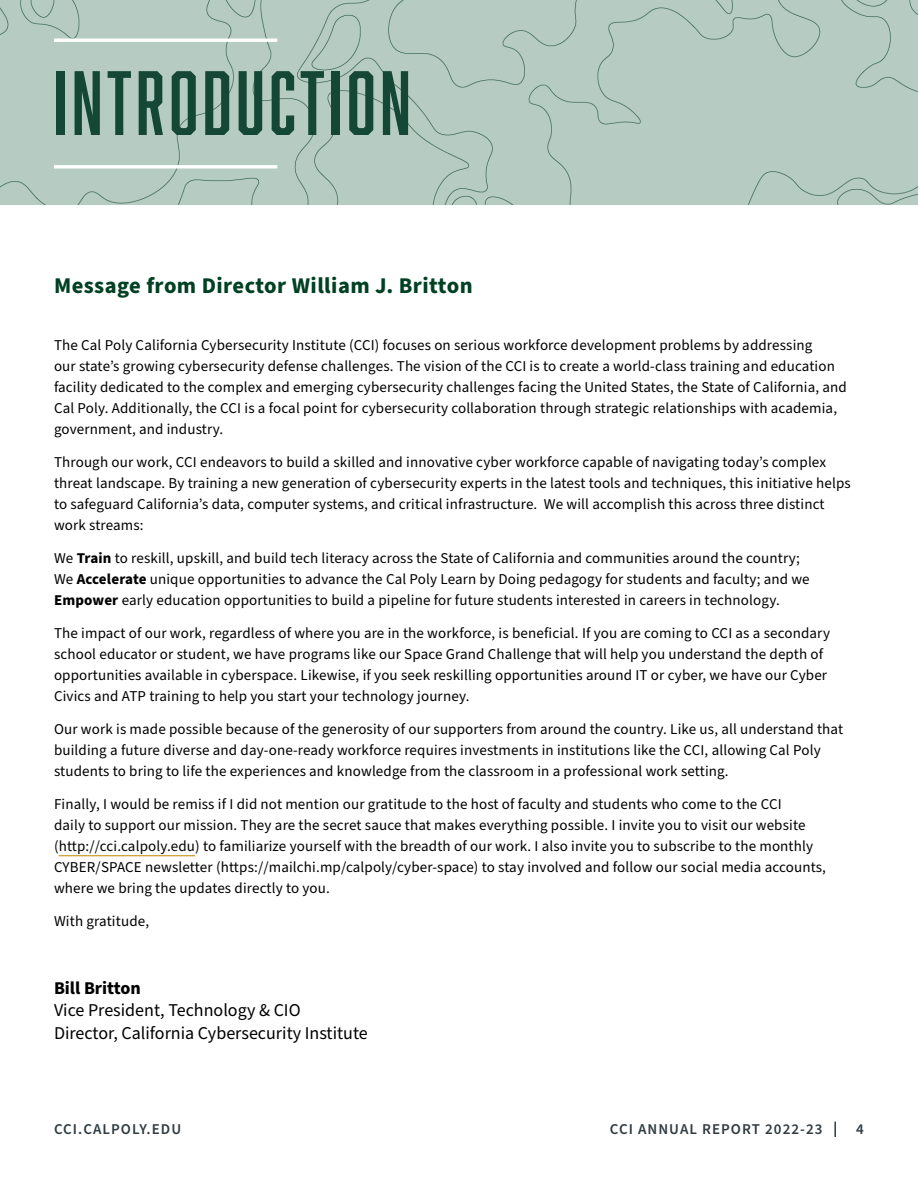
<style>
.page{position:relative;width:918px;height:1188px;background:#fff}
.page>*{position:absolute;margin:0;border:0;box-sizing:border-box;transform-origin:0 0}
.Large_section_title_marker__h2{font:84px "Abolition";letter-spacing:.05em;color:#144735}
.Section_sub_subheading__h3{font:700 22.5px "Source Sans Pro";letter-spacing:.02em;color:#004023}
.t1{font:18px "Source Sans Pro";color:#000}
.t2{font:700 18px "Source Sans Pro";color:#000}
.body_text__p{font:15px/21px "Source Sans Pro";letter-spacing:.01em;color:#000}
.t3{font:600 15px "Source Sans Pro";letter-spacing:.07em;color:#303c42}
.s1{font-weight:700}
</style>
<div class="page">
<svg style="left:834px;top:1122px;width:2px;height:15px"></svg>
<div style="left:0;top:0;width:918px;height:205px;background:#b6ccc2"></div>
<hr style="left:54px;top:39px;width:223px;height:3px;background:#fff">
<hr style="left:54px;top:165px;width:223px;height:3px;background:#fff">
<hr style="left:59px;top:855px;width:136px;height:1px;background:#c7911b">
<h2 class="Large_section_title_marker__h2" style="left:54px;top:54px;width:358px">INTRODUCTION</h2>
<h3 class="Section_sub_subheading__h3" style="left:54px;top:270px;width:420px">Message from Director William J. Britton</h3>
<p class="body_text__p" style="left:54px;top:335px;width:794px">The Cal Poly California Cybersecurity Institute (CCI) focuses on serious workforce development problems by addressing<br>our state’s growing cybersecurity defense challenges. The vision of the CCI is to create a world-class training and education facility dedicated to the complex and emerging cybersecurity challenges facing the United States, the State of California, and Cal Poly. Additionally, the CCI is a focal point for cybersecurity collaboration through strategic relationships with academia, government, and industry.</p>
<p class="body_text__p" style="left:54px;top:452px;width:798px">Through our work, CCI endeavors to build a skilled and innovative cyber workforce capable of navigating today’s complex threat landscape. By training a new generation of cybersecurity experts in the latest tools and techniques, this initiative helps to safeguard California’s data, computer systems, and critical infrastructure. We will accomplish this across three distinct work streams:</p>
<p class="body_text__p" style="left:54px;top:548px;width:757px">We <span class="s1">Train</span> to reskill, upskill, and build tech literacy across the State of California and communities around the country;<br>We <span class="s1">Accelerate</span> unique opportunities to advance the Cal Poly Learn by Doing pedagogy for students and faculty; and we<br><span class="s1">Empower</span> early education opportunities to build a pipeline for future students interested in careers in technology.</p>
<p class="body_text__p" style="left:54px;top:623px;width:778px">The impact of our work, regardless of where you are in the workforce, is beneficial. If you are coming to CCI as a secondary school educator or student, we have programs like our Space Grand Challenge that will help you understand the depth of opportunities available in cyberspace. Likewise, if you seek reskilling opportunities around IT or cyber, we have our Cyber Civics and ATP training to help you start your technology journey.</p>
<p class="body_text__p" style="left:54px;top:719px;width:791px">Our work is made possible because of the generosity of our supporters from around the country. Like us, all understand that building a future diverse and day-one-ready workforce requires investments in institutions like the CCI, allowing Cal Poly students to bring to life the experiences and knowledge from the classroom in a professional work setting.</p>
<p class="body_text__p" style="left:54px;top:794px;width:773px">Finally, I would be remiss if I did not mention our gratitude to the host of faculty and students who come to the CCI<br>daily to support our mission. They are the secret sauce that makes everything possible. I invite you to visit our website (http://cci.calpoly.edu) to familiarize yourself with the breadth of our work. I also invite you to subscribe to the monthly CYBER/SPACE newsletter (https://mailchi.mp/calpoly/cyber-space) to stay involved and follow our social media accounts, where we bring the updates directly to you.</p>
<p class="body_text__p" style="left:54px;top:911px;width:97px">With gratitude,</p>
<p class="t2" style="left:54px;top:976px;width:88px">Bill Britton</p>
<p class="t1" style="left:54px;top:998px;width:248px">Vice President, Technology &amp; CIO</p>
<p class="t1" style="left:54px;top:1021px;width:315px">Director, California Cybersecurity Institute</p>
<p class="t3" style="left:54px;top:1119px;width:129px">CCI.CALPOLY.EDU</p>
<p class="t3" style="left:610px;top:1119px;width:214px">CCI ANNUAL REPORT 2022-23</p>
<p class="t3" style="left:856px;top:1119px;width:9px">4</p>
</div>
